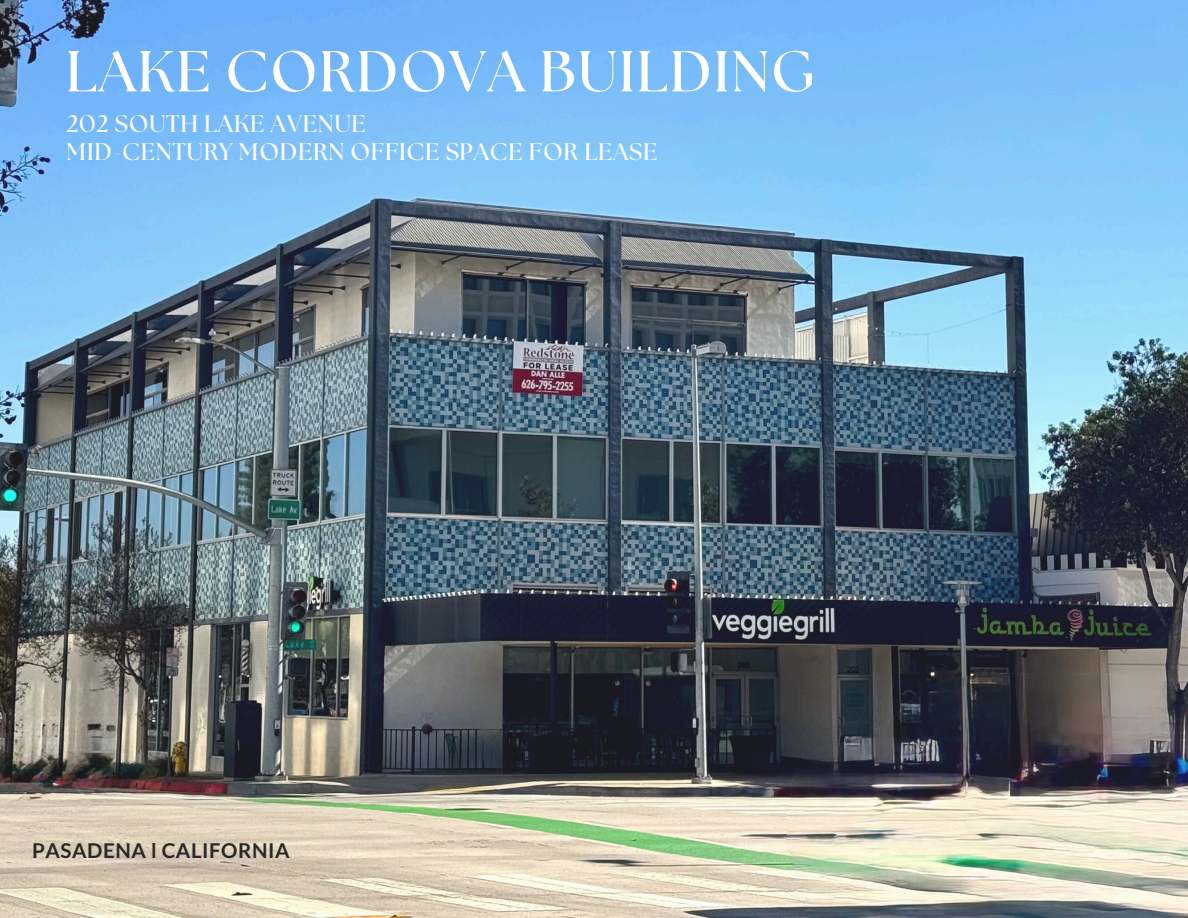
<style>
.page{position:relative;width:1188px;height:918px;background:#fff}
.page>*{position:absolute;margin:0;border:0;box-sizing:border-box;transform-origin:0 0}
.t1{font:700 57.6px "The Seasons";letter-spacing:.03em;color:#fff}
.t2{font:700 24px "The Seasons";letter-spacing:.03em;color:#fdfdfd}
.t3{font:700 20.55px "Lato";letter-spacing:.03em;color:#292828}
</style>
<div class="page">
<img style="left:0;top:0;width:1188px;height:918px">
<p class="t1" style="left:66px;top:45px;width:750px">LAKE CORDOVA BUILDING</p>
<h2 class="t2" style="left:66px;top:113px;width:301px">202 SOUTH LAKE AVENUE</h2>
<h2 class="t2" style="left:66px;top:141px;width:593px">MID-CENTURY MODERN OFFICE SPACE FOR LEASE</h2>
<h1 class="t3" style="left:32px;top:838px;width:259px">PASADENA l CALIFORNIA</h1>
</div>
